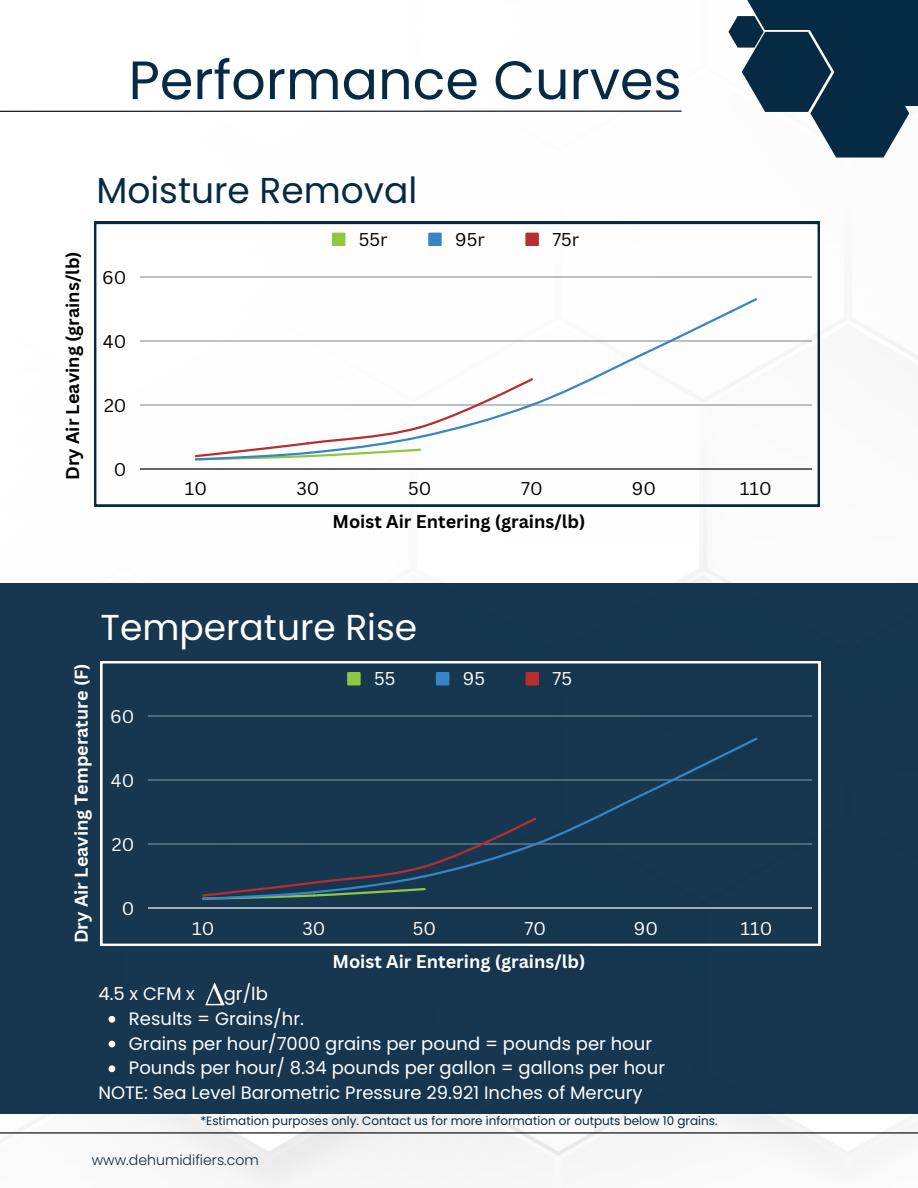
<style>
.page{position:relative;width:918px;height:1188px;background:#fff}
.page>*{position:absolute;margin:0;border:0;box-sizing:border-box;transform-origin:0 0}
.t1{font:54px "Poppins";color:#072a44}
.t2{font:36px "Poppins";color:#fff}
.t3{font:36px "Poppins";color:#072a44}
.t4{font:18px "Poppins";color:#fff}
.t5{font:700 18px "Canva Sans";color:#fff}
.t6{font:700 18px "Canva Sans";color:#000}
.t7{font:18px "Canva Sans";color:#000}
.t8{font:18px "Canva Sans";color:#fff}
.t9{font:300 14.1px "Poppins";color:#072a44}
.t10{font:12px "Poppins";color:#072a44}
</style>
<div class="page">
<img style="left:0;top:110px;width:918px;height:1078px">
<div style="left:0;top:583px;width:918px;height:530px;background:#16374f"></div>
<div style="left:792px;top:0;width:126px;height:106px;background:#072a44"></div>
<svg style="left:728px;top:16px;width:181px;height:142px"></svg>
<div style="left:739px;top:0;width:107px;height:30px;background:#072a44"></div>
<svg style="left:94px;top:222px;width:726px;height:285px"></svg>
<div style="left:332px;top:233px;width:13px;height:13px;background:#90c740"></div>
<div style="left:428px;top:233px;width:14px;height:13px;background:#3785c6"></div>
<div style="left:525px;top:233px;width:14px;height:13px;background:#ba2d2d"></div>
<hr style="left:140px;top:276px;width:672px;height:2px;background:#000">
<hr style="left:140px;top:340px;width:672px;height:1px;background:#000">
<hr style="left:140px;top:404px;width:672px;height:1px;background:#000">
<hr style="left:140px;top:468px;width:672px;height:1px;background:#000">
<svg style="left:195px;top:298px;width:562px;height:162px"></svg>
<svg style="left:100px;top:661px;width:720px;height:285px"></svg>
<hr style="left:0;top:1132px;width:918px;height:2px;background:#000">
<svg style="left:205px;top:983px;width:20px;height:22px"></svg>
<svg style="left:109px;top:1016px;width:6px;height:7px"></svg>
<svg style="left:109px;top:1041px;width:6px;height:6px"></svg>
<svg style="left:109px;top:1065px;width:6px;height:7px"></svg>
<hr style="left:0;top:111px;width:682px;height:1px;background:#000">
<p class="t1" style="left:129px;top:42px;width:555px">Performance Curves</p>
<p class="t3" style="left:96px;top:165px;width:322px">Moisture Removal</p>
<p class="t6" style="left:60px;top:480px;width:230px;rotate:-90deg">Dry Air Leaving (grains/lb)</p>
<p class="t7" style="left:102px;top:264px;width:26px">60</p>
<p class="t7" style="left:103px;top:328px;width:25px">40</p>
<p class="t7" style="left:104px;top:392px;width:24px">20</p>
<p class="t7" style="left:114px;top:456px;width:14px">0</p>
<p class="t7" style="left:359px;top:227px;width:30px">55r</p>
<p class="t7" style="left:455px;top:227px;width:31px">95r</p>
<p class="t7" style="left:552px;top:227px;width:28px">75r</p>
<p class="t7" style="left:185px;top:476px;width:24px">10</p>
<p class="t7" style="left:296px;top:476px;width:25px">30</p>
<p class="t7" style="left:408px;top:476px;width:25px">50</p>
<p class="t7" style="left:521px;top:476px;width:23px">70</p>
<p class="t7" style="left:632px;top:476px;width:26px">90</p>
<p class="t7" style="left:740px;top:476px;width:33px">110</p>
<p class="t6" style="left:332px;top:509px;width:255px">Moist Air Entering (grains/lb)</p>
<p class="t5" style="left:69px;top:943px;width:282px;rotate:-90deg">Dry Air Leaving Temperature (F)</p>
<p class="t2" style="left:101px;top:602px;width:318px">Temperature Rise</p>
<p class="t8" style="left:110px;top:704px;width:26px">60</p>
<p class="t8" style="left:111px;top:768px;width:25px">40</p>
<p class="t8" style="left:112px;top:832px;width:24px">20</p>
<p class="t8" style="left:122px;top:896px;width:14px">0</p>
<p class="t8" style="left:374px;top:666px;width:23px">55</p>
<p class="t8" style="left:463px;top:666px;width:24px">95</p>
<p class="t8" style="left:553px;top:666px;width:21px">75</p>
<p class="t8" style="left:192px;top:915px;width:24px">10</p>
<p class="t8" style="left:302px;top:915px;width:25px">30</p>
<p class="t8" style="left:413px;top:915px;width:25px">50</p>
<p class="t8" style="left:524px;top:915px;width:23px">70</p>
<p class="t8" style="left:634px;top:915px;width:26px">90</p>
<p class="t8" style="left:741px;top:915px;width:33px">110</p>
<p class="t5" style="left:332px;top:949px;width:255px">Moist Air Entering (grains/lb)</p>
<p class="t4" style="left:98px;top:981px;width:98px">4.5 x CFM x</p>
<p class="t4" style="left:224px;top:981px;width:46px">gr/lb</p>
<p class="t4" style="left:129px;top:1006px;width:176px">Results = Grains/hr.</p>
<p class="t4" style="left:129px;top:1031px;width:525px">Grains per hour/7000 grains per pound = pounds per hour</p>
<p class="t4" style="left:129px;top:1056px;width:538px">Pounds per hour/ 8.34 pounds per gallon = gallons per hour</p>
<p class="t4" style="left:98px;top:1080px;width:546px">NOTE: Sea Level Barometric Pressure 29.921 Inches of Mercury</p>
<p class="t10" style="left:200px;top:1113px;width:519px">*Estimation purposes only. Contact us for more information or outputs below 10 grains.</p>
<p class="t9" style="left:92px;top:1150px;width:169px">www.dehumidifiers.com</p>
</div>
